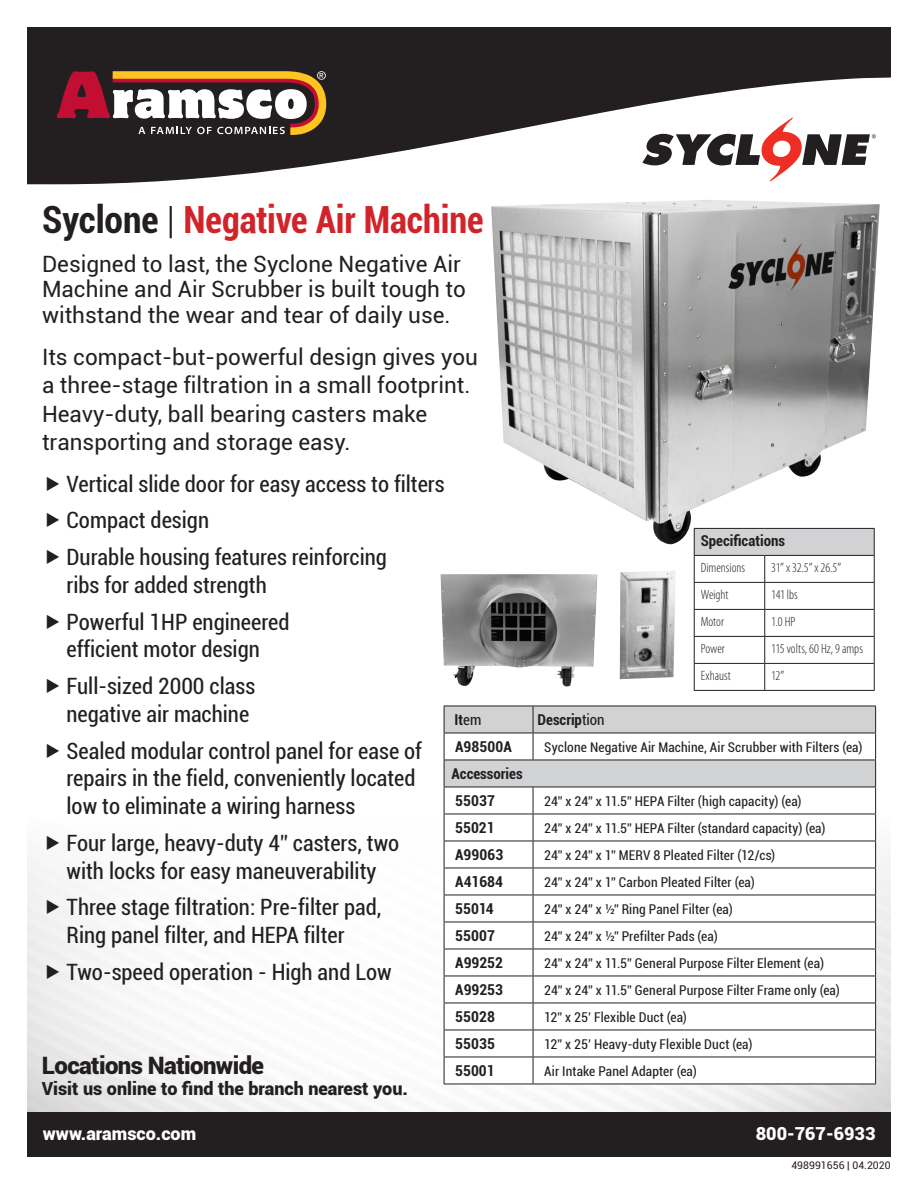
<style>
.page{position:relative;width:918px;height:1188px;background:#fff}
.page>*{position:absolute;margin:0;border:0;box-sizing:border-box;transform-origin:0 0}
.t1{font:700 condensed 37.5px "Roboto";color:#d1232a;scale:.96 1}
.FOOTER_-_Headline{font:900 24px "Roboto";letter-spacing:-.025em;color:#231f20}
.Bullets{font:condensed 22.5px/27.8px "Roboto";color:#231f20}
.t2{font:22.5px/28.5px "Roboto";color:#231f20}
.FOOTER_-_Subline_-_R{font:900 18px "Roboto";color:#231f20}
.t3{font:900 18px "Roboto";color:#fff}
.Item_Number_2020{font:700 condensed 15px "Roboto";color:#231f20}
.BOX_-_header_1_-_10{font:700 condensed 15px "Roboto";color:#231f20}
.Description_2020{font:condensed 13.5px "Roboto";letter-spacing:.01em;color:#231f20}
.Description_2020-2{font:300 condensed 13.5px "Myriad Pro";letter-spacing:-.005em;color:#231f20}
.Item_Number_2020-2{font:300 condensed 13.5px "Myriad Pro";color:#231f20}
.Document_identifier{font:10.5px "Roboto";color:#231f20}
.s1{color:#231f20}
.s2{font-weight:300;font-stretch:normal;color:#231f20}
.s3{font-weight:400}
</style>
<div class="page">
<img style="left:27px;top:801px;width:864px;height:311px">
<svg style="left:27px;top:27px;width:864px;height:157px;fill:#231f20"></svg>
<svg style="left:57px;top:71px;width:269px;height:64px"></svg>
<svg style="left:642px;top:117px;width:234px;height:64px"></svg>
<img style="left:491px;top:200px;width:389px;height:345px">
<img style="left:441px;top:574px;width:157px;height:113px">
<img style="left:620px;top:571px;width:56px;height:108px">
<div style="left:27px;top:1112px;width:864px;height:44px;background:#231f20"></div>
<hr style="left:694px;top:528px;width:71px;height:1px;background:#231f20">
<hr style="left:765px;top:528px;width:110px;height:1px;background:#231f20">
<svg style="left:694px;top:529px;width:181px;height:161px"></svg>
<hr style="left:694px;top:690px;width:71px;height:1px;background:#231f20">
<hr style="left:765px;top:690px;width:110px;height:1px;background:#231f20">
<hr style="left:444px;top:1084px;width:89px;height:1px;background:#231f20">
<hr style="left:533px;top:1084px;width:343px;height:1px;background:#231f20">
<svg style="left:444px;top:706px;width:432px;height:378px"></svg>
<svg style="left:47px;top:836px;width:12px;height:14px"></svg>
<svg style="left:47px;top:900px;width:12px;height:14px"></svg>
<svg style="left:47px;top:965px;width:12px;height:14px"></svg>
<p class="t1" style="left:42px;top:193px;width:461px"><span class="s1">Syclone</span> <span class="s2">|</span> Negative Air Machine</p>
<p class="t2" style="left:42px;top:250px;width:425px;line-height:25.5px">Designed to last, the Syclone Negative Air<br>Machine and Air Scrubber is built tough to withstand the wear and tear of daily use.</p>
<p class="t2" style="left:42px;top:342px;width:438px">Its compact-but-powerful design gives you a three-stage filtration in a small footprint.<br>Heavy-duty, ball bearing casters make transporting and storage easy.</p>
<p class="Bullets" style="left:67px;top:469px;width:380px">Vertical slide door for easy access to filters</p>
<p class="Bullets" style="left:67px;top:506px;width:144px">Compact design</p>
<p class="Bullets" style="left:67px;top:543px;width:322px">Durable housing features reinforcing ribs for added strength</p>
<p class="Bullets" style="left:67px;top:607px;width:224px">Powerful 1HP engineered efficient motor design</p>
<p class="Bullets" style="left:67px;top:672px;width:190px">Full-sized 2000 class negative air machine</p>
<p class="Bullets" style="left:67px;top:736px;width:357px">Sealed modular control panel for ease of repairs in the field, conveniently located low to eliminate a wiring harness</p>
<p class="Bullets" style="left:67px;top:828px;width:334px">Four large, heavy-duty 4” casters, two with locks for easy maneuverability</p>
<p class="Bullets" style="left:67px;top:893px;width:316px">Three stage filtration: Pre-filter pad,<br>Ring panel filter, and HEPA filter</p>
<p class="Bullets" style="left:67px;top:957px;width:327px">Two-speed operation - High and Low</p>
<p class="BOX_-_header_1_-_10" style="left:701px;top:530px;width:86px">Specifications</p>
<p class="Item_Number_2020-2" style="left:701px;top:560px;width:46px">Dimensions</p>
<p class="Description_2020-2" style="left:771px;top:560px;width:72px">31” x 32.5” x 26.5”</p>
<p class="Item_Number_2020-2" style="left:701px;top:587px;width:29px">Weight</p>
<p class="Description_2020-2" style="left:771px;top:587px;width:28px">141 lbs</p>
<p class="Item_Number_2020-2" style="left:701px;top:614px;width:25px">Motor</p>
<p class="Description_2020-2" style="left:771px;top:614px;width:26px">1.0 HP</p>
<p class="Item_Number_2020-2" style="left:701px;top:641px;width:26px">Power</p>
<p class="Description_2020-2" style="left:771px;top:641px;width:93px">115 volts, 60 Hz, 9 amps</p>
<p class="Item_Number_2020-2" style="left:701px;top:668px;width:32px">Exhaust</p>
<p class="Description_2020-2" style="left:771px;top:668px;width:15px">12”</p>
<p class="BOX_-_header_1_-_10" style="left:455px;top:709px;width:28px">It<span class="s3">em</span></p>
<p class="BOX_-_header_1_-_10" style="left:538px;top:709px;width:69px">Descrip<span class="s3">tion</span></p>
<p class="Item_Number_2020" style="left:455px;top:736px;width:58px">A98500A</p>
<p class="Description_2020" style="left:544px;top:737px;width:320px">Syclone Negative Air Machine, Air Scrubber with Filters (ea)</p>
<p class="BOX_-_header_1_-_10" style="left:452px;top:763px;width:73px">Accessories</p>
<p class="Item_Number_2020" style="left:455px;top:790px;width:41px">55037</p>
<p class="Description_2020" style="left:544px;top:791px;width:259px">24” x 24” x 11.5” HEPA Filter (high capacity) (ea)</p>
<p class="Item_Number_2020" style="left:455px;top:817px;width:41px">55021</p>
<p class="Description_2020" style="left:544px;top:818px;width:283px">24” x 24” x 11.5” HEPA Filter (standard capacity) (ea)</p>
<p class="Item_Number_2020" style="left:455px;top:844px;width:50px">A99063</p>
<p class="Description_2020" style="left:544px;top:845px;width:233px">24” x 24” x 1” MERV 8 Pleated Filter (12/cs)</p>
<p class="Item_Number_2020" style="left:455px;top:871px;width:49px">A41684</p>
<p class="Description_2020" style="left:544px;top:872px;width:212px">24” x 24” x 1” Carbon Pleated Filter (ea)</p>
<p class="Item_Number_2020" style="left:455px;top:898px;width:40px">55014</p>
<p class="Description_2020" style="left:544px;top:899px;width:190px">24” x 24” x ½” Ring Panel Filter (ea)</p>
<p class="Item_Number_2020" style="left:455px;top:925px;width:41px">55007</p>
<p class="Description_2020" style="left:544px;top:926px;width:175px">24” x 24” x ½” Prefilter Pads (ea)</p>
<p class="Item_Number_2020" style="left:455px;top:952px;width:49px">A99252</p>
<p class="Description_2020" style="left:544px;top:953px;width:281px">24” x 24” x 11.5” General Purpose Filter Element (ea)</p>
<p class="Item_Number_2020" style="left:455px;top:979px;width:49px">A99253</p>
<p class="Description_2020" style="left:544px;top:980px;width:297px">24” x 24” x 11.5” General Purpose Filter Frame only (ea)</p>
<p class="Item_Number_2020" style="left:455px;top:1006px;width:41px">55028</p>
<p class="Description_2020" style="left:544px;top:1007px;width:144px">12” x 25’ Flexible Duct (ea)</p>
<p class="Item_Number_2020" style="left:455px;top:1033px;width:41px">55035</p>
<p class="Description_2020" style="left:544px;top:1034px;width:210px">12” x 25’ Heavy-duty Flexible Duct (ea)</p>
<p class="Item_Number_2020" style="left:455px;top:1060px;width:41px">55001</p>
<p class="Description_2020" style="left:544px;top:1061px;width:154px">Air Intake Panel Adapter (ea)</p>
<p class="FOOTER_-_Headline" style="left:42px;top:1048px;width:224px">Locations Nationwide</p>
<p class="FOOTER_-_Subline_-_R" style="left:42px;top:1075px;width:368px">Visit us online to find the branch nearest you.</p>
<p class="t3" style="left:43px;top:1121px;width:155px">www.aramsco.com</p>
<p class="t3" style="left:756px;top:1121px;width:121px">800-767-6933</p>
<p class="Document_identifier" style="left:791px;top:1158px;width:101px">498991656 | 04.2020</p>
</div>
